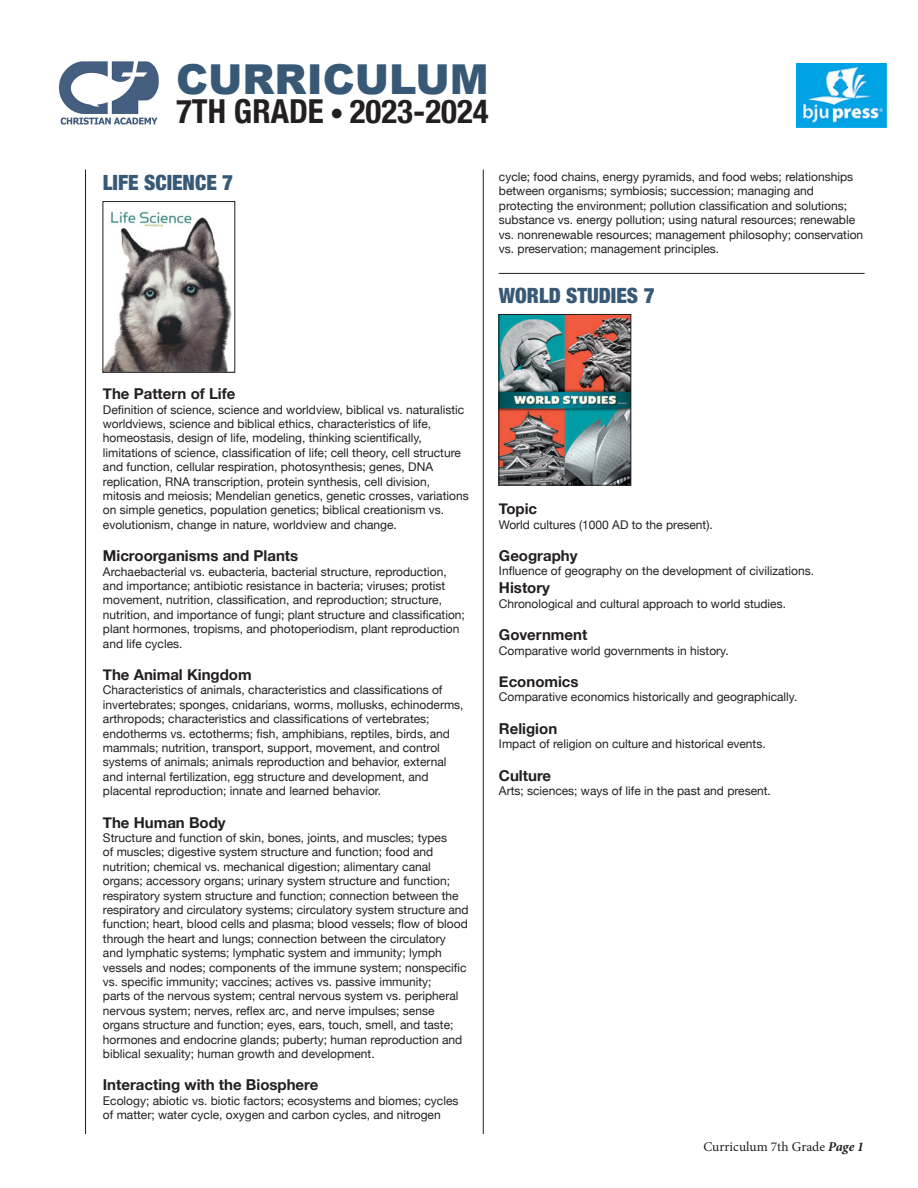
<style>
.page{position:relative;width:918px;height:1188px;background:#fff}
.page>*{position:absolute;margin:0;border:0;box-sizing:border-box;transform-origin:0 0}
.t1{font:900 41.25px "Arial";color:#385976}
.t2{font:700 condensed 33px "Helvetica Neue";color:#231f20}
.t3{font:900 condensed 21px "Helvetica Neue";color:#385976}
.t4{font:700 15px "Helvetica Neue";color:#231f20}
.t5{font:13.5px "Minion Pro";color:#231f20}
.t6{font:12px/14.4px "Helvetica Neue";color:#231f20}
.s1{font-size:27px}
.s2{font-weight:700;font-style:italic}
</style>
<div class="page">
<img style="left:59px;top:61px;width:100px;height:64px">
<hr style="left:85px;top:170px;width:1px;height:964px;background:#231f20">
<hr style="left:483px;top:170px;width:1px;height:964px;background:#231f20">
<img style="left:105px;top:211px;width:127px;height:160px">
<div style="left:103px;top:201px;width:132px;height:172px;border:1px solid #231f20"></div>
<img style="left:501px;top:316px;width:128px;height:167px">
<div style="left:499px;top:314px;width:132px;height:171px;border:1px solid #231f20"></div>
<img style="left:796px;top:63px;width:90px;height:64px">
<hr style="left:499px;top:273px;width:366px;height:1px;background:#231f20">
<p class="t1" style="left:176px;top:49px;width:314px">CURRICULUM</p>
<p class="t2" style="left:176px;top:84px;width:314px">7TH GRADE <span class="s1">•</span> 2023-2024</p>
<p class="t3" style="left:103px;top:165px;width:132px">LIFE SCIENCE 7</p>
<p class="t6" style="left:499px;top:170px;width:366px">cycle; food chains, energy pyramids, and food webs; relationships between organisms; symbiosis; succession; managing and protecting the environment; pollution classification and solutions; substance vs. energy pollution; using natural resources; renewable vs. nonrenewable resources; management philosophy; conservation vs. preservation; management principles.</p>
<p class="t3" style="left:499px;top:278px;width:157px">WORLD STUDIES 7</p>
<p class="t4" style="left:103px;top:382px;width:134px">The Pattern of Life</p>
<p class="t6" style="left:103px;top:403px;width:367px">Definition of science, science and worldview, biblical vs. naturalistic worldviews, science and biblical ethics, characteristics of life, homeostasis, design of life, modeling, thinking scientifically, limitations of science, classification of life; cell theory, cell structure and function, cellular respiration, photosynthesis; genes, DNA replication, RNA transcription, protein synthesis, cell division, mitosis and meiosis; Mendelian genetics, genetic crosses, variations on simple genetics, population genetics; biblical creationism vs. evolutionism, change in nature, worldview and change.</p>
<p class="t4" style="left:103px;top:544px;width:197px">Microorganisms and Plants</p>
<p class="t6" style="left:103px;top:565px;width:364px">Archaebacterial vs. eubacteria, bacterial structure, reproduction, and importance; antibiotic resistance in bacteria; viruses; protist movement, nutrition, classification, and reproduction; structure, nutrition, and importance of fungi; plant structure and classification; plant hormones, tropisms, and photoperiodism, plant reproduction and life cycles.</p>
<p class="t4" style="left:103px;top:663px;width:150px">The Animal Kingdom</p>
<p class="t6" style="left:103px;top:684px;width:362px">Characteristics of animals, characteristics and classifications of invertebrates; sponges, cnidarians, worms, mollusks, echinoderms, arthropods; characteristics and classifications of vertebrates; endotherms vs. ectotherms; fish, amphibians, reptiles, birds, and mammals; nutrition, transport, support, movement, and control systems of animals; animals reproduction and behavior, external and internal fertilization, egg structure and development, and placental reproduction; innate and learned behavior.</p>
<p class="t4" style="left:103px;top:810px;width:124px">The Human Body</p>
<p class="t6" style="left:103px;top:831px;width:367px">Structure and function of skin, bones, joints, and muscles; types<br>of muscles; digestive system structure and function; food and nutrition; chemical vs. mechanical digestion; alimentary canal organs; accessory organs; urinary system structure and function; respiratory system structure and function; connection between the respiratory and circulatory systems; circulatory system structure and function; heart, blood cells and plasma; blood vessels; flow of blood through the heart and lungs; connection between the circulatory and lymphatic systems; lymphatic system and immunity; lymph vessels and nodes; components of the immune system; nonspecific vs. specific immunity; vaccines; actives vs. passive immunity;<br>parts of the nervous system; central nervous system vs. peripheral nervous system; nerves, reflex arc, and nerve impulses; sense organs structure and function; eyes, ears, touch, smell, and taste; hormones and endocrine glands; puberty; human reproduction and biblical sexuality; human growth and development.</p>
<p class="t4" style="left:103px;top:1073px;width:217px">Interacting with the Biosphere</p>
<p class="t6" style="left:103px;top:1094px;width:357px">Ecology; abiotic vs. biotic factors; ecosystems and biomes; cycles of matter; water cycle, oxygen and carbon cycles, and nitrogen</p>
<p class="t4" style="left:499px;top:497px;width:40px">Topic</p>
<p class="t6" style="left:499px;top:518px;width:215px">World cultures (1000 AD to the present).</p>
<p class="t4" style="left:499px;top:544px;width:80px">Geography</p>
<p class="t6" style="left:499px;top:565px;width:317px">Influence of geography on the development of civilizations.</p>
<p class="t4" style="left:499px;top:576px;width:53px">History</p>
<p class="t6" style="left:499px;top:597px;width:289px">Chronological and cultural approach to world studies.</p>
<p class="t4" style="left:499px;top:623px;width:90px">Government</p>
<p class="t6" style="left:499px;top:644px;width:231px">Comparative world governments in history.</p>
<p class="t4" style="left:499px;top:670px;width:81px">Economics</p>
<p class="t6" style="left:499px;top:691px;width:300px">Comparative economics historically and geographically.</p>
<p class="t4" style="left:499px;top:717px;width:60px">Religion</p>
<p class="t6" style="left:499px;top:737px;width:268px">Impact of religion on culture and historical events.</p>
<p class="t4" style="left:499px;top:763px;width:54px">Culture</p>
<p class="t6" style="left:499px;top:784px;width:274px">Arts; sciences; ways of life in the past and present.</p>
<p class="t5" style="left:704px;top:1137px;width:162px">Curriculum 7th Grade <span class="s2">Page 1</span></p>
</div>
